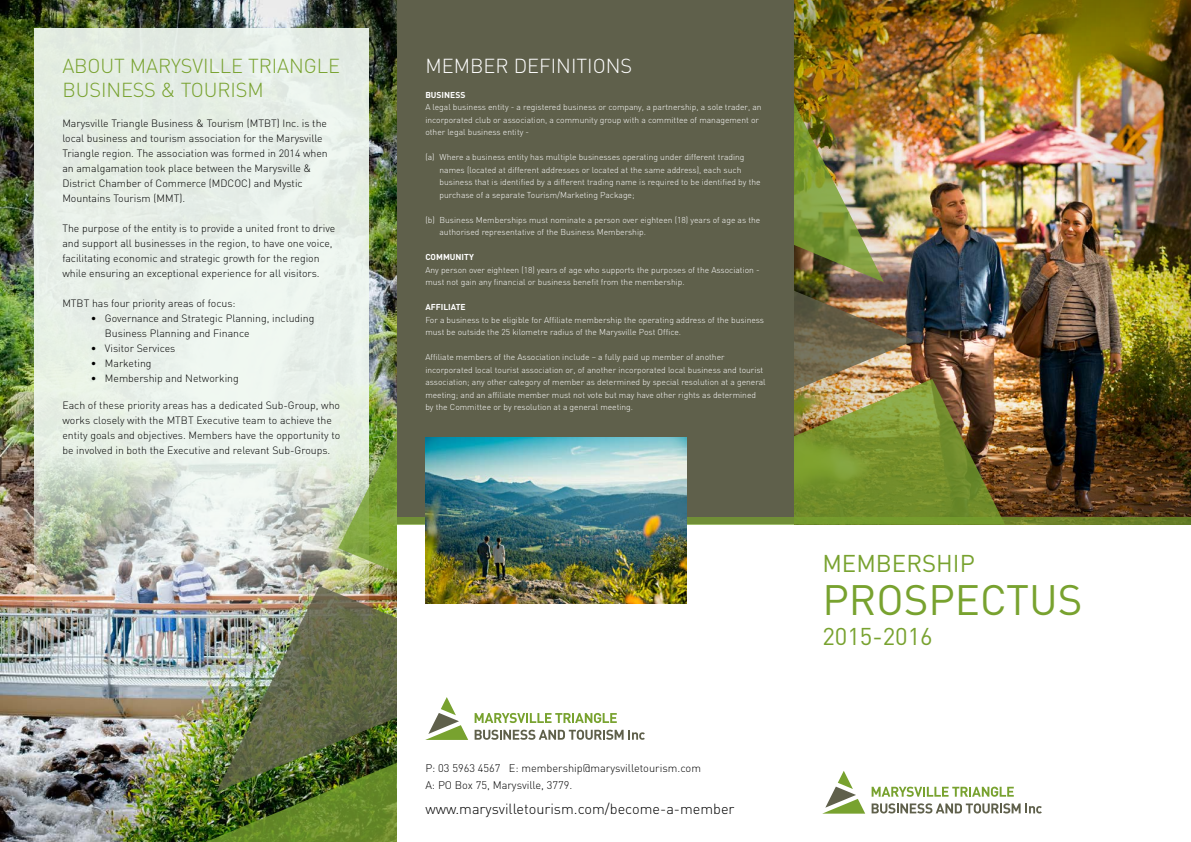
<style>
.page{position:relative;width:1191px;height:842px;background:#fff}
.page>*{position:absolute;margin:0;border:0;box-sizing:border-box;transform-origin:0 0}
.t1{font:42px "DIN";color:#78a22f}
.t2{font:24px "DIN";color:#78a22f}
.t3{font:300 20px/24px "DIN";letter-spacing:-.005em;color:#78a22f}
.t4{font:300 20px "DIN";color:#fff}
.t5{font:300 14.5px "DIN";color:#000}
.t6{font:300 11px/16.5px "DIN";color:#000}
.t7{font:300 10.5px/15px "DIN";color:#000}
.t8{font:300 8.5px/12.5px "DIN";color:#fff}
.t9{font:700 8.5px "DIN";color:#fff}
</style>
<div class="page">
<img style="left:940px;top:137px;width:113px;height:241px">
<img style="left:0;top:1px;width:397px;height:841px">
<img style="left:883px;top:137px;width:57px;height:241px">
<img style="left:1053px;top:137px;width:137px;height:241px">
<img style="left:794px;top:1px;width:396px;height:136px">
<img style="left:913px;top:378px;width:277px;height:139px">
<img style="left:34px;top:28px;width:335px;height:814px">
<img style="left:794px;top:103px;width:89px;height:155px">
<img style="left:794px;top:258px;width:119px;height:121px">
<img style="left:794px;top:379px;width:211px;height:138px">
<img style="left:338px;top:431px;width:59px;height:155px">
<img style="left:216px;top:586px;width:181px;height:120px">
<img style="left:187px;top:706px;width:210px;height:136px">
<div style="left:397px;top:1px;width:397px;height:523px;background:#5f604b"></div>
<svg style="left:397px;top:517px;width:793px;height:7px;background:#708d2d"></svg>
<svg style="left:425px;top:697px;width:43px;height:43px"></svg>
<svg style="left:474px;top:713px;width:143px;height:10px"></svg>
<svg style="left:474px;top:730px;width:171px;height:10px"></svg>
<svg style="left:822px;top:771px;width:43px;height:43px"></svg>
<svg style="left:871px;top:787px;width:142px;height:10px"></svg>
<svg style="left:871px;top:803px;width:170px;height:10px"></svg>
<img style="left:425px;top:438px;width:261px;height:166px">
<h3 class="t3" style="left:62px;top:53px;width:279px">ABOUT MARYSVILLE TRIANGLE<br>BUSINESS &amp; TOURISM</h3>
<p class="t7" style="left:62px;top:115px;width:267px">Marysville Triangle Business &amp; Tourism (MTBT) Inc. is the local business and tourism association for the Marysville Triangle region. The association was formed in 2014 when an amalgamation took place between the Marysville &amp; District Chamber of Commerce (MDCOC) and Mystic Mountains Tourism (MMT).</p>
<p class="t7" style="left:62px;top:220px;width:274px">The purpose of the entity is to provide a united front to drive and support all businesses in the region, to have one voice, facilitating economic and strategic growth for the region while ensuring an exceptional experience for all visitors.</p>
<p class="t7" style="left:62px;top:295px;width:175px">MTBT has four priority areas of focus:</p>
<p class="t7" style="left:105px;top:310px;width:211px;text-indent:-14px">• Governance and Strategic Planning, including<br>Business Planning and Finance</p>
<p class="t7" style="left:91px;top:340px;width:86px">• Visitor Services</p>
<p class="t7" style="left:91px;top:355px;width:62px">• Marketing</p>
<p class="t7" style="left:91px;top:370px;width:150px">• Membership and Networking</p>
<p class="t7" style="left:62px;top:398px;width:279px">Each of these priority areas has a dedicated Sub-Group, who works closely with the MTBT Executive team to achieve the entity goals and objectives. Members have the opportunity to be involved in both the Executive and relevant Sub-Groups.</p>
<h3 class="t4" style="left:425px;top:53px;width:208px">MEMBER DEFINITIONS</h3>
<p class="t9" style="left:425px;top:89px;width:42px">BUSINESS</p>
<p class="t8" style="left:425px;top:101px;width:338px">A legal business entity - a registered business or company, a partnership, a sole trader, an incorporated club or association, a community group with a committee of management or other legal business entity -</p>
<p class="t8" style="left:439px;top:151px;width:322px;text-indent:-14px">(a) Where a business entity has multiple businesses operating under different trading names (located at different addresses or located at the same address), each such business that is identified by a different trading name is required to be identified by the purchase of a separate Tourism/Marketing Package;</p>
<p class="t8" style="left:439px;top:213px;width:322px;text-indent:-14px">(b) Business Memberships must nominate a person over eighteen (18) years of age as the authorised representative of the Business Membership.</p>
<p class="t9" style="left:425px;top:252px;width:50px">COMMUNITY</p>
<p class="t8" style="left:425px;top:263px;width:336px">Any person over eighteen (18) years of age who supports the purposes of the Association - must not gain any financial or business benefit from the membership.</p>
<p class="t9" style="left:425px;top:302px;width:42px">AFFILIATE</p>
<p class="t8" style="left:425px;top:313px;width:340px">For a business to be eligible for Affiliate membership the operating address of the business must be outside the 25 kilometre radius of the Marysville Post Office.</p>
<p class="t8" style="left:425px;top:351px;width:342px">Affiliate members of the Association include – a fully paid up member of another incorporated local tourist association or, of another incorporated local business and tourist association; any other category of member as determined by special resolution at a general meeting; and an affiliate member must not vote but may have other rights as determined by the Committee or by resolution at a general meeting.</p>
<p class="t6" style="left:425px;top:760px;width:277px">P: 03 5963 4567 E: membership@marysvilletourism.com<br>A: PO Box 75, Marysville, 3779.</p>
<h3 class="t5" style="left:425px;top:799px;width:311px">www.marysvilletourism.com/become-a-member</h3>
<h2 class="t2" style="left:822px;top:549px;width:154px">MEMBERSHIP</h2>
<h1 class="t1" style="left:822px;top:573px;width:261px">PROSPECTUS</h1>
<h2 class="t2" style="left:822px;top:621px;width:112px">2015-2016</h2>
</div>
